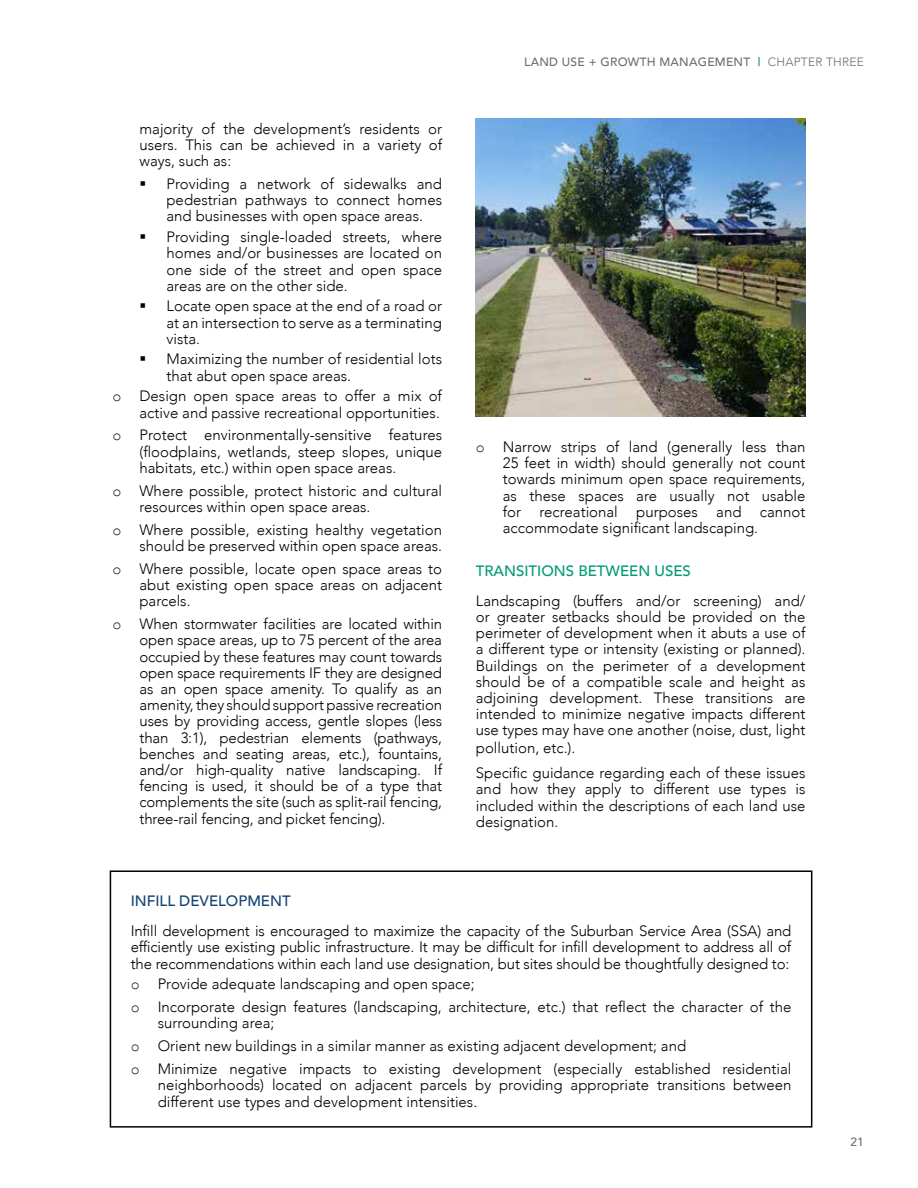
<style>
.page{position:relative;width:918px;height:1188px;background:#fff}
.page>*{position:absolute;margin:0;border:0;box-sizing:border-box;transform-origin:0 0}
.t1{font:300 15px/16.2px "Avenir";color:#000;text-align:justify}
.t2{font:500 15px "Avenir";color:#009b72}
.t3{font:500 15px "Avenir";color:#144373}
.t4{font:500 12px "Avenir";letter-spacing:.02em;color:#6d6e71}
.s1{font-family:"Courier New";font-weight:400}
.s2{color:#008761}
.s3{font-weight:300}
</style>
<div class="page">
<img style="left:476px;top:119px;width:330px;height:298px">
<hr style="left:110px;top:870px;width:702px;height:2px;background:#000">
<hr style="left:110px;top:872px;width:1px;height:254px;background:#000">
<hr style="left:811px;top:872px;width:1px;height:254px;background:#000">
<hr style="left:110px;top:1126px;width:702px;height:2px;background:#000">
<p class="t1" style="left:140px;top:121px;width:304px">majority of the development’s residents or users. This can be achieved in a variety of ways, such as:</p>
<p class="t1" style="left:166px;top:176px;width:277px;text-indent:-27px">▪ Providing a network of sidewalks and pedestrian pathways to connect homes and businesses with open space areas.</p>
<p class="t1" style="left:166px;top:229px;width:277px;text-indent:-27px">▪ Providing single-loaded streets, where homes and/or businesses are located on one side of the street and open space areas are on the other side.</p>
<p class="t1" style="left:166px;top:298px;width:277px;text-indent:-27px">▪ Locate open space at the end of a road or at an intersection to serve as a terminating vista.</p>
<p class="t1" style="left:166px;top:351px;width:277px;text-indent:-27px">▪ Maximizing the number of residential lots that abut open space areas.</p>
<p class="t1" style="left:112px;top:388px;width:331px;text-align:right"><span class="s1">o</span> Design open space areas to offer a mix of active and passive recreational opportunities.</p>
<p class="t1" style="left:140px;top:427px;width:304px;text-indent:-27px"><span class="s1">o</span> Protect environmentally-sensitive features (floodplains, wetlands, steep slopes, unique habitats, etc.) within open space areas.</p>
<p class="t1" style="left:140px;top:483px;width:304px;text-indent:-27px"><span class="s1">o</span> Where possible, protect historic and cultural resources within open space areas.</p>
<p class="t1" style="left:112px;top:522px;width:331px;text-align:right"><span class="s1">o</span> Where possible, existing healthy vegetation should be preserved within open space areas.</p>
<p class="t1" style="left:140px;top:561px;width:304px;text-indent:-27px"><span class="s1">o</span> Where possible, locate open space areas to abut existing open space areas on adjacent parcels.</p>
<p class="t1" style="left:140px;top:616px;width:304px;text-indent:-27px"><span class="s1">o</span> When stormwater facilities are located within open space areas, up to 75 percent of the area occupied by these features may count towards open space requirements IF they are designed as an open space amenity. To qualify as an amenity, they should support passive recreation uses by providing access, gentle slopes (less than 3:1), pedestrian elements (pathways, benches and seating areas, etc.), fountains, and/or high-quality native landscaping. If fencing is used, it should be of a type that complements the site (such as split-rail fencing, three-rail fencing, and picket fencing).</p>
<p class="t4" style="left:524px;top:51px;width:341px">LAND USE + GROWTH MANAGEMENT <span class="s2">|</span> <span class="s3">CHAPTER THREE</span></p>
<p class="t1" style="left:503px;top:439px;width:304px;text-indent:-27px"><span class="s1">o</span> Narrow strips of land (generally less than 25 feet in width) should generally not count towards minimum open space requirements, as these spaces are usually not usable for recreational purposes and cannot accommodate significant landscaping.</p>
<p class="t2" style="left:476px;top:558px;width:216px">TRANSITIONS BETWEEN USES</p>
<p class="t1" style="left:476px;top:593px;width:331px">Landscaping (buffers and/or screening) and/ or greater setbacks should be provided on the perimeter of development when it abuts a use of a different type or intensity (existing or planned).<br>Buildings on the perimeter of a development should be of a compatible scale and height as adjoining development. These transitions are intended to minimize negative impacts different use types may have one another (noise, dust, light</p>
<p class="t1" style="left:476px;top:735px;width:331px;line-height:25.2px">pollution, etc.).<br>Specific guidance regarding each of these issues</p>
<p class="t1" style="left:476px;top:781px;width:331px">and how they apply to different use types is included within the descriptions of each land use designation.</p>
<p class="t3" style="left:131px;top:888px;width:161px">INFILL DEVELOPMENT</p>
<p class="t1" style="left:131px;top:923px;width:662px">Infill development is encouraged to maximize the capacity of the Suburban Service Area (SSA) and efficiently use existing public infrastructure. It may be difficult for infill development to address all of the recommendations within each land use designation, but sites should be thoughtfully designed to:</p>
<p class="t1" style="left:131px;top:973px;width:662px;line-height:23px"><span class="s1">o</span> Provide adequate landscaping and open space;<br><span class="s1">o</span> Incorporate design features (landscaping, architecture, etc.) that reflect the character of the</p>
<p class="t1" style="left:131px;top:1012px;width:662px;line-height:23px;text-align:left;text-indent:27px">surrounding area;<br><span class="s1">o</span> Orient new buildings in a similar manner as existing adjacent development; and<br><span class="s1">o</span> Minimize negative impacts to existing development (especially established residential</p>
<p class="t1" style="left:158px;top:1077px;width:635px">neighborhoods) located on adjacent parcels by providing appropriate transitions between different use types and development intensities.</p>
<p class="t4" style="left:850px;top:1131px;width:15px">21</p>
</div>
